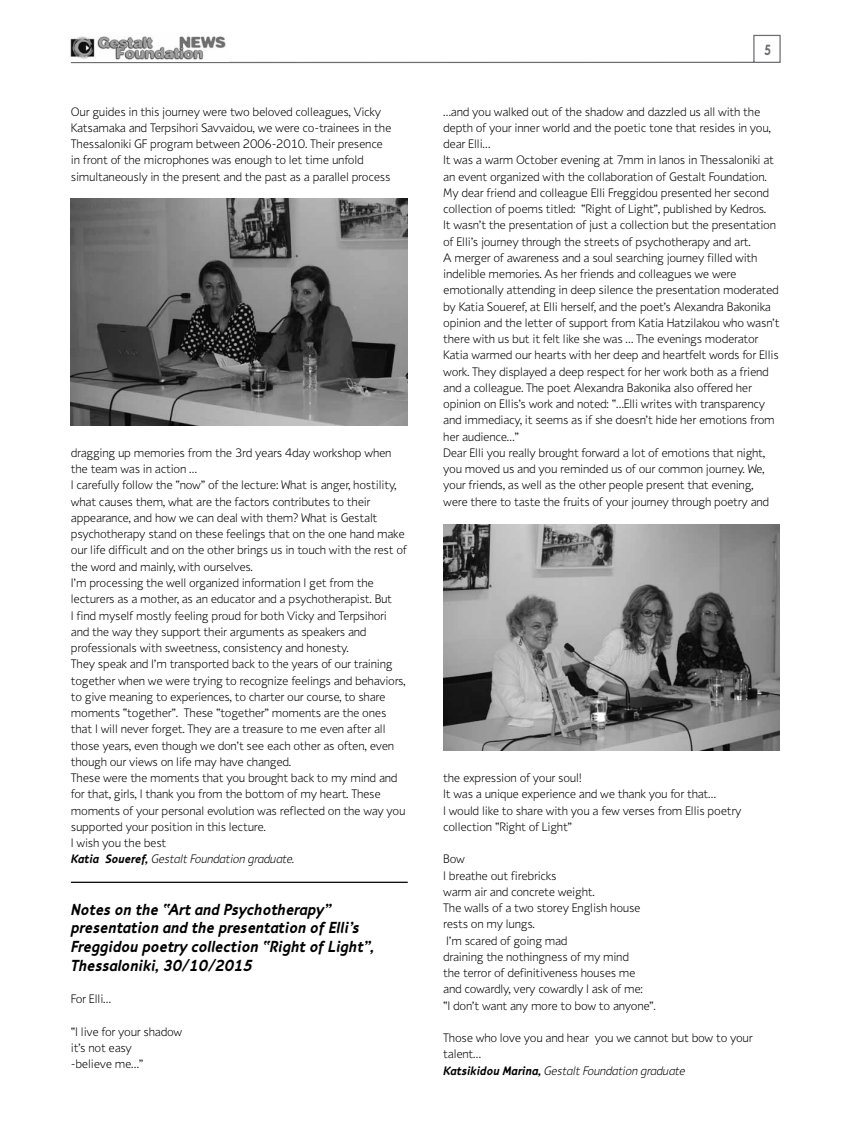
<style>
.page{position:relative;width:851px;height:1134px;background:#fff}
.page>*{position:absolute;margin:0;border:0;box-sizing:border-box;transform-origin:0 0}
.t1{font:italic 700 16.25px/18.8px "PF Textbook";letter-spacing:-.02em;color:#000}
.t2{font:700 15px "PF Textbook";color:#6d6e71;scale:.8 1}
.t3{font:300 12.5px/16.2px "PF Textbook";letter-spacing:-.02em;color:#000}
.s1{font-weight:700;font-style:italic}
.s2{font-style:italic}
</style>
<div class="page">
<svg style="left:70px;top:34px;width:711px;height:30px"></svg>
<img style="left:70px;top:34px;width:158px;height:27px">
<img style="left:71px;top:198px;width:336px;height:227px">
<img style="left:443px;top:524px;width:336px;height:227px">
<hr style="left:71px;top:882px;width:336px;height:1px;background:#000">
<p class="t3" style="left:71px;top:103px;width:322px">Our guides in this journey were two beloved colleagues, Vicky Katsamaka and Terpsihori Savvaidou, we were co-trainees in the Thessaloniki GF program between 2006-2010. Their presence in front of the microphones was enough to let time unfold simultaneously in the present and the past as a parallel process</p>
<p class="t3" style="left:71px;top:445px;width:337px">dragging up memories from the 3rd years 4day workshop when the team was in action …<br>I carefully follow the “now” of the lecture: What is anger, hostility, what causes them, what are the factors contributes to their appearance, and how we can deal with them? What is Gestalt psychotherapy stand on these feelings that on the one hand make our life difficult and on the other brings us in touch with the rest of the word and mainly, with ourselves.<br>I’m processing the well organized information I get from the lecturers as a mother, as an educator and a psychotherapist. But<br>I find myself mostly feeling proud for both Vicky and Terpsihori and the way they support their arguments as speakers and professionals with sweetness, consistency and honesty.<br>They speak and I’m transported back to the years of our training together when we were trying to recognize feelings and behaviors, to give meaning to experiences, to charter our course, to share moments “together”. These “together” moments are the ones that I will never forget. They are a treasure to me even after all those years, even though we don’t see each other as often, even though our views on life may have changed.<br>These were the moments that you brought back to my mind and for that, girls, I thank you from the bottom of my heart. These moments of your personal evolution was reflected on the way you supported your position in this lecture.<br>I wish you the best<br><span class="s1">Katia Soueref,</span> <span class="s2">Gestalt Foundation graduate.</span></p>
<h1 class="t1" style="left:71px;top:900px;width:305px">Notes on the “Art and Psychotherapy” presentation and the presentation of Elli’s Freggidou poetry collection “Right of Light”, Thessaloniki, 30/10/2015</h1>
<p class="t3" style="left:71px;top:991px;width:42px">For Elli…</p>
<p class="t3" style="left:71px;top:1023px;width:113px">“I live for your shadow it’s not easy<br>-believe me…”</p>
<p class="t2" style="left:763px;top:41px;width:11px">5</p>
<p class="t3" style="left:443px;top:103px;width:338px">…and you walked out of the shadow and dazzled us all with the depth of your inner world and the poetic tone that resides in you, dear Elli…<br>It was a warm October evening at 7mm in Ianos in Thessaloniki at an event organized with the collaboration of Gestalt Foundation.<br>My dear friend and colleague Elli Freggidou presented her second collection of poems titled: “Right of Light”, published by Kedros.<br>It wasn’t the presentation of just a collection but the presentation of Elli’s journey through the streets of psychotherapy and art.<br>A merger of awareness and a soul searching journey filled with indelible memories. As her friends and colleagues we were emotionally attending in deep silence the presentation moderated by Katia Soueref, at Elli herself, and the poet’s Alexandra Bakonika opinion and the letter of support from Katia Hatzilakou who wasn’t there with us but it felt like she was … The evenings moderator Katia warmed our hearts with her deep and heartfelt words for Ellis work. They displayed a deep respect for her work both as a friend and a colleague. The poet Alexandra Bakonika also offered her opinion on Ellis’s work and noted: “…Elli writes with transparency and immediacy, it seems as if she doesn’t hide her emotions from her audience…”<br>Dear Elli you really brought forward a lot of emotions that night, you moved us and you reminded us of our common journey. We, your friends, as well as the other people present that evening, were there to taste the fruits of your journey through poetry and</p>
<p class="t3" style="left:443px;top:770px;width:299px">the expression of your soul!<br>It was a unique experience and we thank you for that…<br>I would like to share with you a few verses from Ellis poetry collection “Right of Light”</p>
<p class="t3" style="left:443px;top:851px;width:214px">Bow<br>I breathe out firebricks<br>warm air and concrete weight.<br>The walls of a two storey English house rests on my lungs.<br>I’m scared of going mad<br>draining the nothingness of my mind<br>the terror of definitiveness houses me and cowardly, very cowardly I ask of me:<br>“I don’t want any more to bow to anyone”.</p>
<p class="t3" style="left:443px;top:1030px;width:311px">Those who love you and hear you we cannot but bow to your talent…<br><span class="s1">Katsikidou Marina,</span> <span class="s2">Gestalt Foundation graduate</span></p>
</div>
